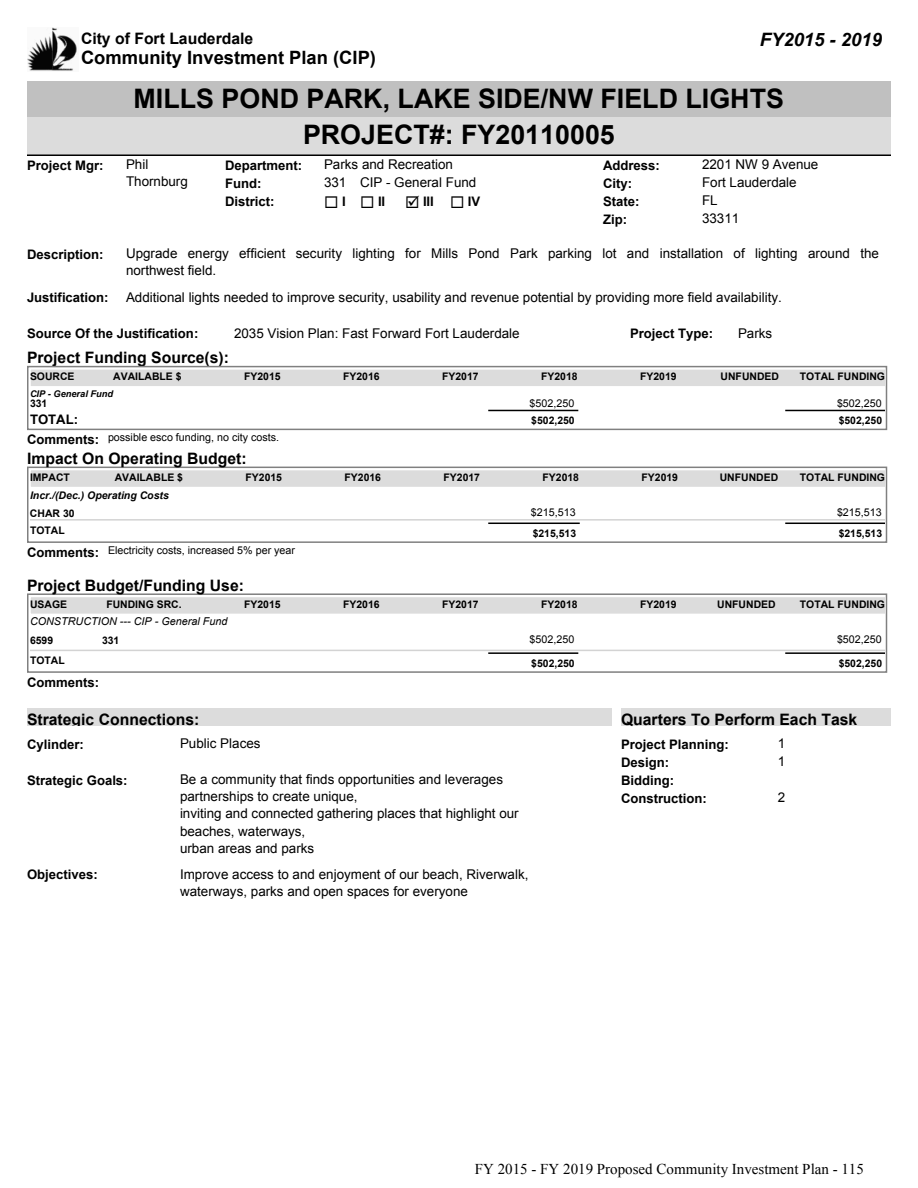
<style>
.page{position:relative;width:918px;height:1188px;background:#fff}
.page>*{position:absolute;margin:0;border:0;box-sizing:border-box;transform-origin:0 0}
.t1{font:700 26.85px "Arial";color:#000}
.t2{font:italic 700 18.45px "Arial";color:#000}
.t3{font:700 18.3px "Arial";color:#000}
.t4{font:700 15.75px "Arial";color:#000}
.t5{font:15px "Times New Roman";color:#000}
.t6{font:13.35px/17.1px "Arial";color:#000}
.t7{font:700 13.2px/18px "Arial";color:#000}
.t8{font:10.8px "Arial";color:#000}
.t9{font:italic 10.8px "Arial";color:#000}
.t10{font:italic 700 10.5px "Arial";color:#000}
.t11{font:700 10.35px "Arial";color:#000}
.t12{font:italic 700 9.3px "Arial";color:#000}
.s1{font-weight:700;font-size:13.2px}
</style>
<div class="page">
<div style="left:27px;top:115px;width:864px;height:40px;background:#dcdcdc"></div>
<hr style="left:27px;top:154px;width:864px;height:2px;background:#000">
<div style="left:27px;top:81px;width:864px;height:36px;background:#c0c0c0"></div>
<img style="left:27px;top:27px;width:50px;height:44px">
<div style="left:27px;top:366px;width:860px;height:64px;border:2px solid #808080"></div>
<div style="left:31px;top:369px;width:853px;height:17px;background:#dcdcdc"></div>
<hr style="left:489px;top:410px;width:89px;height:1px;background:#000">
<hr style="left:786px;top:410px;width:98px;height:1px;background:#000">
<div style="left:27px;top:467px;width:860px;height:76px;border:2px solid #808080"></div>
<div style="left:31px;top:470px;width:853px;height:17px;background:#dcdcdc"></div>
<hr style="left:30px;top:519px;width:854px;height:2px;background:#d3d3d3">
<hr style="left:489px;top:523px;width:90px;height:1px;background:#000">
<hr style="left:786px;top:523px;width:98px;height:1px;background:#000">
<div style="left:27px;top:593px;width:860px;height:80px;border:2px solid #808080"></div>
<div style="left:31px;top:597px;width:853px;height:17px;background:#dcdcdc"></div>
<hr style="left:30px;top:650px;width:854px;height:1px;background:#d3d3d3">
<hr style="left:489px;top:652px;width:89px;height:2px;background:#000">
<hr style="left:786px;top:652px;width:98px;height:2px;background:#000">
<div style="left:27px;top:708px;width:585px;height:18px;background:#dcdcdc"></div>
<div style="left:621px;top:708px;width:270px;height:18px;background:#dcdcdc"></div>
<p class="t4" style="left:81px;top:29px;width:174px">City of Fort Lauderdale</p>
<h2 class="t2" style="left:760px;top:29px;width:124px">FY2015 - 2019</h2>
<h3 class="t3" style="left:81px;top:48px;width:297px">Community Investment Plan (CIP)</h3>
<h1 class="t1" style="left:134px;top:84px;width:652px">MILLS POND PARK, LAKE SIDE/NW FIELD LIGHTS</h1>
<p class="t7" style="left:27px;top:156px;width:78px">Project Mgr:</p>
<p class="t6" style="left:126px;top:156px;width:63px">Phil<br>Thornburg</p>
<h1 class="t1" style="left:303px;top:120px;width:313px">PROJECT#: FY20110005</h1>
<p class="t7" style="left:225px;top:156px;width:79px">Department:</p>
<p class="t6" style="left:324px;top:156px;width:131px">Parks and Recreation</p>
<p class="t7" style="left:603px;top:156px;width:58px">Address:</p>
<p class="t6" style="left:702px;top:156px;width:118px">2201 NW 9 Avenue</p>
<p class="t7" style="left:225px;top:192px;width:51px">District:</p>
<p class="t7" style="left:324px;top:192px;width:23px">◻ I</p>
<p class="t7" style="left:378px;top:192px;width:9px">II</p>
<p class="t7" style="left:423px;top:192px;width:12px">III</p>
<p class="t7" style="left:468px;top:192px;width:14px">IV</p>
<p class="t7" style="left:225px;top:174px;width:38px">Fund:</p>
<p class="t6" style="left:324px;top:174px;width:154px">331 CIP - General Fund</p>
<p class="t7" style="left:603px;top:174px;width:31px">City:</p>
<p class="t6" style="left:702px;top:174px;width:96px">Fort Lauderdale</p>
<p class="t7" style="left:603px;top:192px;width:38px">State:</p>
<p class="t6" style="left:702px;top:192px;width:17px">FL</p>
<p class="t7" style="left:603px;top:210px;width:26px">Zip:</p>
<p class="t6" style="left:702px;top:210px;width:39px">33311</p>
<p class="t6" style="left:126px;top:245px;width:755px">Upgrade energy efficient security lighting for Mills Pond Park parking lot and installation of lighting around the northwest field.</p>
<p class="t7" style="left:27px;top:245px;width:78px">Description:</p>
<p class="t7" style="left:27px;top:288px;width:83px">Justification:</p>
<p class="t6" style="left:126px;top:288px;width:657px">Additional lights needed to improve security, usability and revenue potential by providing more field availability.</p>
<p class="t7" style="left:27px;top:324px;width:173px">Source Of the Justification:</p>
<p class="t6" style="left:234px;top:324px;width:287px">2035 Vision Plan: Fast Forward Fort Lauderdale</p>
<p class="t7" style="left:630px;top:324px;width:85px">Project Type:</p>
<p class="t6" style="left:738px;top:324px;width:36px">Parks</p>
<p class="t4" style="left:27px;top:349px;width:204px">Project Funding Source(s):</p>
<p class="t11" style="left:30px;top:371px;width:46px">SOURCE</p>
<p class="t11" style="left:113px;top:371px;width:70px">AVAILABLE $</p>
<p class="t11" style="left:244px;top:371px;width:38px">FY2015</p>
<p class="t11" style="left:343px;top:371px;width:38px">FY2016</p>
<p class="t11" style="left:442px;top:371px;width:38px">FY2017</p>
<p class="t11" style="left:541px;top:371px;width:38px">FY2018</p>
<p class="t11" style="left:640px;top:371px;width:38px">FY2019</p>
<p class="t11" style="left:721px;top:371px;width:60px">UNFUNDED</p>
<p class="t11" style="left:800px;top:371px;width:87px">TOTAL FUNDING</p>
<p class="t12" style="left:30px;top:388px;width:85px">CIP - General Fund</p>
<p class="t11" style="left:30px;top:398px;width:19px">331</p>
<p class="t8" style="left:530px;top:397px;width:46px">$502,250</p>
<p class="t8" style="left:837px;top:397px;width:46px">$502,250</p>
<p class="t7" style="left:30px;top:410px;width:50px">TOTAL:</p>
<p class="t11" style="left:531px;top:414px;width:45px">$502,250</p>
<p class="t11" style="left:839px;top:414px;width:45px">$502,250</p>
<p class="t8" style="left:27px;top:431px;width:254px"><span class="s1">Comments:</span> possible esco funding, no city costs.</p>
<p class="t11" style="left:30px;top:471px;width:41px">IMPACT</p>
<p class="t11" style="left:115px;top:471px;width:70px">AVAILABLE $</p>
<p class="t11" style="left:246px;top:471px;width:38px">FY2015</p>
<p class="t11" style="left:345px;top:471px;width:38px">FY2016</p>
<p class="t11" style="left:444px;top:471px;width:38px">FY2017</p>
<p class="t11" style="left:543px;top:471px;width:38px">FY2018</p>
<p class="t11" style="left:642px;top:471px;width:38px">FY2019</p>
<p class="t11" style="left:720px;top:471px;width:60px">UNFUNDED</p>
<p class="t11" style="left:800px;top:471px;width:87px">TOTAL FUNDING</p>
<p class="t11" style="left:30px;top:507px;width:46px">CHAR 30</p>
<p class="t8" style="left:531px;top:507px;width:46px">$215,513</p>
<p class="t8" style="left:837px;top:507px;width:46px">$215,513</p>
<p class="t4" style="left:27px;top:450px;width:221px">Impact On Operating Budget:</p>
<p class="t10" style="left:30px;top:489px;width:140px">Incr./(Dec.) Operating Costs</p>
<p class="t11" style="left:30px;top:524px;width:36px">TOTAL</p>
<p class="t11" style="left:533px;top:527px;width:45px">$215,513</p>
<p class="t11" style="left:839px;top:527px;width:45px">$215,513</p>
<p class="t8" style="left:27px;top:544px;width:270px"><span class="s1">Comments:</span> Electricity costs, increased 5% per year</p>
<p class="t4" style="left:27px;top:577px;width:219px">Project Budget/Funding Use:</p>
<p class="t11" style="left:30px;top:598px;width:39px">USAGE</p>
<p class="t11" style="left:106px;top:598px;width:77px">FUNDING SRC.</p>
<p class="t11" style="left:244px;top:598px;width:38px">FY2015</p>
<p class="t11" style="left:343px;top:598px;width:38px">FY2016</p>
<p class="t11" style="left:442px;top:598px;width:38px">FY2017</p>
<p class="t11" style="left:541px;top:598px;width:38px">FY2018</p>
<p class="t11" style="left:640px;top:598px;width:38px">FY2019</p>
<p class="t11" style="left:717px;top:598px;width:60px">UNFUNDED</p>
<p class="t11" style="left:800px;top:598px;width:87px">TOTAL FUNDING</p>
<p class="t11" style="left:30px;top:634px;width:25px">6599</p>
<p class="t11" style="left:102px;top:634px;width:19px">331</p>
<p class="t8" style="left:530px;top:633px;width:46px">$502,250</p>
<p class="t8" style="left:837px;top:633px;width:46px">$502,250</p>
<p class="t9" style="left:30px;top:615px;width:199px">CONSTRUCTION --- CIP - General Fund</p>
<p class="t11" style="left:30px;top:654px;width:36px">TOTAL</p>
<p class="t11" style="left:531px;top:657px;width:45px">$502,250</p>
<p class="t11" style="left:839px;top:657px;width:45px">$502,250</p>
<p class="t7" style="left:27px;top:673px;width:74px">Comments:</p>
<p class="t4" style="left:27px;top:710px;width:174px">Strategic Connections:</p>
<p class="t4" style="left:621px;top:710px;width:238px">Quarters To Perform Each Task</p>
<p class="t7" style="left:27px;top:735px;width:58px">Cylinder:</p>
<p class="t6" style="left:180px;top:735px;width:82px">Public Places</p>
<p class="t7" style="left:27px;top:771px;width:102px">Strategic Goals:</p>
<p class="t6" style="left:180px;top:771px;width:340px">Be a community that finds opportunities and leverages partnerships to create unique,<br>inviting and connected gathering places that highlight our beaches, waterways,<br>urban areas and parks</p>
<p class="t6" style="left:778px;top:735px;width:9px">1</p>
<p class="t7" style="left:621px;top:735px;width:109px">Project Planning:<br>Design:</p>
<p class="t7" style="left:621px;top:789px;width:88px">Construction:</p>
<p class="t6" style="left:778px;top:753px;width:9px">1</p>
<p class="t6" style="left:778px;top:789px;width:9px">2</p>
<p class="t7" style="left:621px;top:771px;width:55px">Bidding:</p>
<p class="t7" style="left:27px;top:866px;width:72px">Objectives:</p>
<p class="t6" style="left:180px;top:866px;width:350px">Improve access to and enjoyment of our beach, Riverwalk, waterways, parks and open spaces for everyone</p>
<p class="t5" style="left:475px;top:1159px;width:391px">FY 2015 - FY 2019 Proposed Community Investment Plan - 115</p>
</div>
